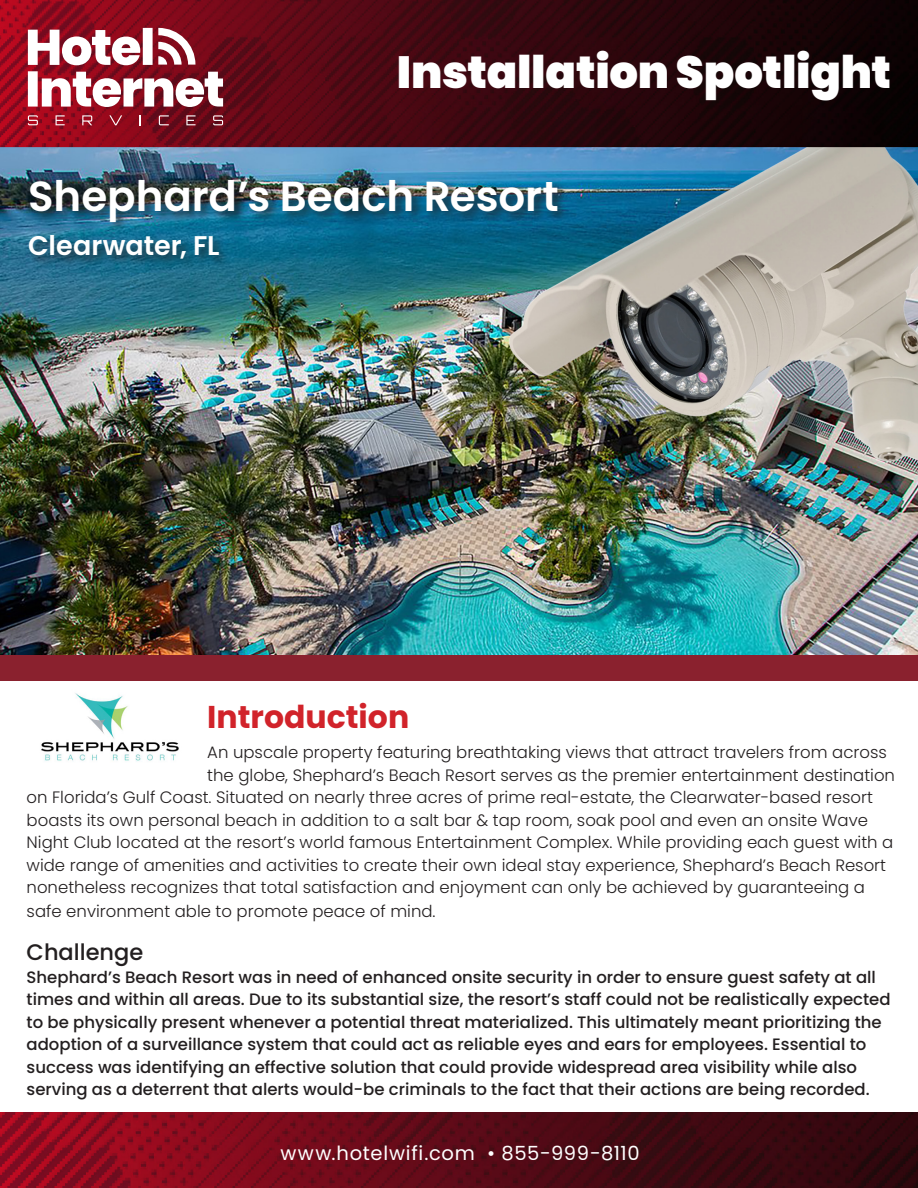
<style>
.page{position:relative;width:918px;height:1188px;background:#fff}
.page>*{position:absolute;margin:0;border:0;box-sizing:border-box;transform-origin:0 0}
.DS-Title{font:900 45px "Poppins";letter-spacing:-.005em;color:#fff}
.DS-Title-2{font:600 42px "Poppins";color:#fff}
.t1{font:700 31.5px "Poppins";color:#d1232a}
.DS-Title-3{font:600 27px "Poppins";color:#fff}
.t2{font:500 22.5px "Poppins";color:#231f20}
.DS-body_text{font:19.5px "Poppins";letter-spacing:.04em;color:#fff}
.t3{font:300 16.5px "Poppins";color:#231f20}
.t4{font:500 16.5px/22.5px "Poppins";color:#231f20}
</style>
<div class="page">
<img style="left:0;top:0;width:918px;height:655px">
<img style="left:0;top:1112px;width:918px;height:76px">
<img style="left:41px;top:693px;width:138px;height:69px">
<div style="left:26px;top:176px;width:544px;height:95px;background:#231f20;opacity:.75"></div>
<svg style="left:28px;top:28px;width:195px;height:79px"></svg>
<svg style="left:28px;top:115px;width:10px;height:10px"></svg>
<svg style="left:56px;top:115px;width:9px;height:10px"></svg>
<svg style="left:82px;top:115px;width:10px;height:10px"></svg>
<svg style="left:109px;top:115px;width:13px;height:10px"></svg>
<svg style="left:159px;top:115px;width:10px;height:10px"></svg>
<svg style="left:186px;top:115px;width:10px;height:10px"></svg>
<svg style="left:213px;top:115px;width:10px;height:10px"></svg>
<div style="left:0;top:655px;width:918px;height:26px;background:#8a212e"></div>
<p class="DS-Title" style="left:397px;top:46px;width:496px">Installation Spotlight</p>
<p class="DS-Title-2" style="left:28px;top:172px;width:532px">Shephard’s Beach Resort</p>
<p class="DS-Title-3" style="left:28px;top:230px;width:193px">Clearwater, FL</p>
<p class="t1" style="left:207px;top:699px;width:203px">Introduction</p>
<p class="t3" style="left:207px;top:743px;width:681px">An upscale property featuring breathtaking views that attract travelers from across</p>
<p class="t3" style="left:207px;top:766px;width:689px">the globe, Shephard’s Beach Resort serves as the premier entertainment destination</p>
<p class="t3" style="left:27px;top:788px;width:848px">on Florida’s Gulf Coast. Situated on nearly three acres of prime real-estate, the Clearwater-based resort</p>
<p class="t3" style="left:27px;top:811px;width:843px">boasts its own personal beach in addition to a salt bar &amp; tap room, soak pool and even an onsite Wave</p>
<p class="t3" style="left:27px;top:833px;width:868px">Night Club located at the resort’s world famous Entertainment Complex. While providing each guest with a</p>
<p class="t3" style="left:27px;top:856px;width:861px">wide range of amenities and activities to create their own ideal stay experience, Shephard’s Beach Resort</p>
<p class="t3" style="left:27px;top:878px;width:840px">nonetheless recognizes that total satisfaction and enjoyment can only be achieved by guaranteeing a</p>
<p class="t3" style="left:27px;top:902px;width:410px">safe environment able to promote peace of mind.</p>
<p class="t2" style="left:27px;top:939px;width:118px">Challenge</p>
<p class="t4" style="left:27px;top:966px;width:866px">Shephard’s Beach Resort was in need of enhanced onsite security in order to ensure guest safety at all times and within all areas. Due to its substantial size, the resort’s staff could not be realistically expected to be physically present whenever a potential threat materialized. This ultimately meant prioritizing the adoption of a surveillance system that could act as reliable eyes and ears for employees. Essential to success was identifying an effective solution that could provide widespread area visibility while also serving as a deterrent that alerts would-be criminals to the fact that their actions are being recorded.</p>
<p class="DS-body_text" style="left:280px;top:1142px;width:361px">www.hotelwifi.com • 855-999-8110</p>
</div>
